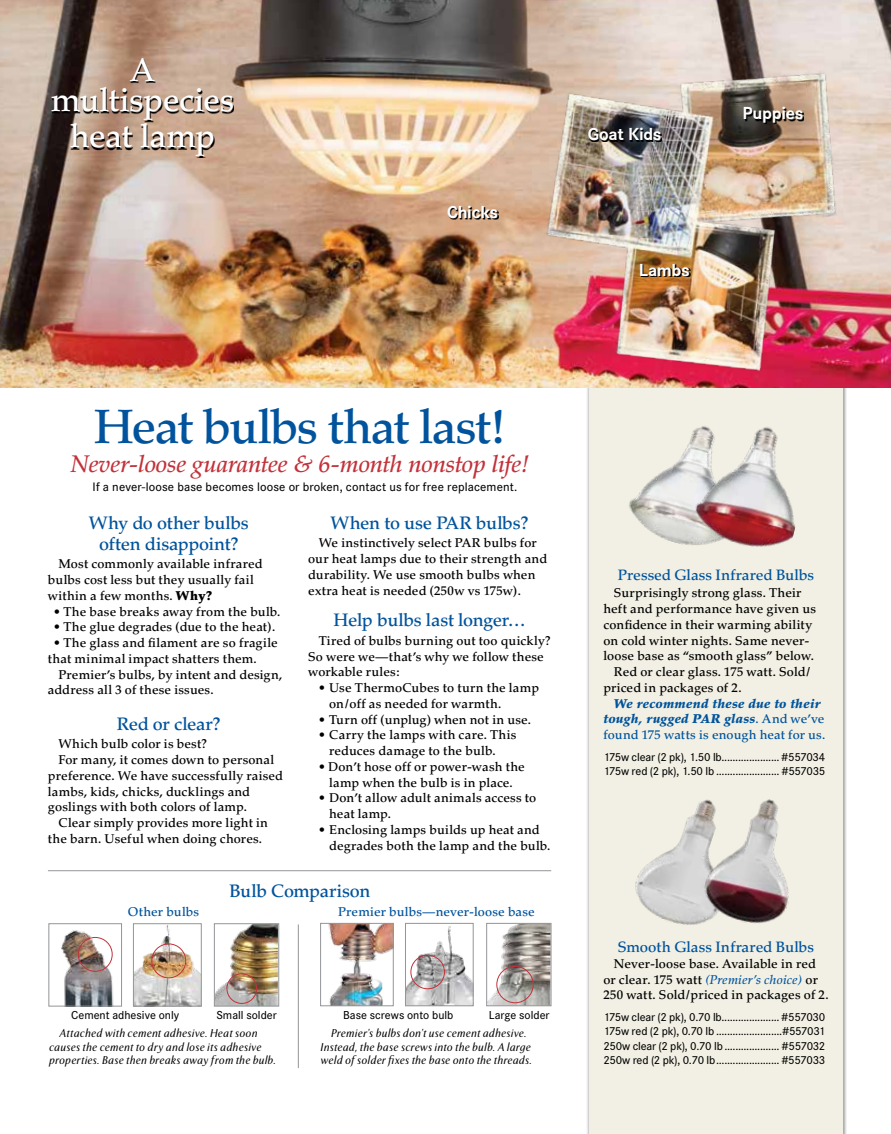
<style>
.page{position:relative;width:891px;height:1134px;background:#fff}
.page>*{position:absolute;margin:0;border:0;box-sizing:border-box;transform-origin:0 0}
.t1{font:500 48px "Palatino";letter-spacing:-.035em;color:#00539c}
.t2{font:500 33px/30px "Palatino";letter-spacing:-.02em;color:#fff;text-align:center}
.t3{font:italic 500 24px "Palatino";letter-spacing:-.015em;color:#c2323a}
.t4{font:500 18px/21px "Palatino";letter-spacing:-.015em;color:#00539c;text-align:center}
.t5{font:700 18px "Corporate S";letter-spacing:-.015em;color:#fff}
.t6{font:500 15px "Palatino";color:#00539c}
.t7{font:500 12.75px/15.8px "Palatino";letter-spacing:.01em;color:#000}
.t8{font:italic 900 12.75px/15.8px "Palatino";letter-spacing:.015em;color:#00539c;text-align:center}
.t9{font:500 12.75px "Corporate S";letter-spacing:.01em;color:#000}
.t10{font:500 12.75px "Palatino";letter-spacing:.01em;color:#00539c}
.t11{font:500 12px/14.2px "Corporate S";letter-spacing:-.01em;color:#000}
.t12{font:italic 11.25px/13.5px "Exemplar Pro";letter-spacing:.02em;color:#000;text-align:center}
.s1{font-weight:900}
.s2{font-weight:500;font-style:normal}
.s3{font-style:italic;color:#00539c}
</style>
<div class="page">
<div style="left:586px;top:338px;width:261px;height:796px;background:#000;opacity:.5"></div>
<div style="left:589px;top:388px;width:254px;height:746px;background:#f2f0e4"></div>
<img style="left:0;top:0;width:891px;height:388px">
<img style="left:615px;top:408px;width:154px;height:154px">
<img style="left:680px;top:408px;width:137px;height:150px">
<img style="left:328px;top:925px;width:64px;height:79px">
<div style="left:320px;top:923px;width:74px;height:83px;border:1px solid #939598"></div>
<img style="left:61px;top:930px;width:53px;height:74px">
<div style="left:48px;top:923px;width:74px;height:83px;border:1px solid #939598"></div>
<img style="left:488px;top:925px;width:61px;height:79px">
<div style="left:486px;top:923px;width:65px;height:83px;border:1px solid #939598"></div>
<div style="left:496px;top:966px;width:38px;height:37px;border:1px solid #c2323a;border-radius:50%"></div>
<img style="left:407px;top:926px;width:65px;height:78px">
<div style="left:405px;top:923px;width:69px;height:83px;border:1px solid #939598"></div>
<img style="left:135px;top:925px;width:65px;height:79px">
<div style="left:133px;top:923px;width:69px;height:83px;border:1px solid #939598"></div>
<div style="left:411px;top:955px;width:34px;height:34px;border:1px solid #c2323a;border-radius:50%"></div>
<img style="left:216px;top:925px;width:61px;height:79px">
<div style="left:214px;top:923px;width:65px;height:83px;border:1px solid #939598"></div>
<div style="left:227px;top:973px;width:30px;height:31px;border:1px solid #c2323a;border-radius:50%"></div>
<img style="left:620px;top:784px;width:133px;height:153px">
<img style="left:682px;top:784px;width:152px;height:152px">
<div style="left:78px;top:937px;width:35px;height:35px;border:1px solid #c2323a;border-radius:50%"></div>
<div style="left:151px;top:944px;width:35px;height:34px;border:1px solid #c2323a;border-radius:50%"></div>
<hr style="left:48px;top:870px;width:503px;height:1px;background:#939598">
<hr style="left:298px;top:924px;width:1px;height:144px;background:#939598">
<img style="left:470px;top:56px;width:421px;height:324px">
<svg style="left:641px;top:265px;width:49px;height:12px"></svg>
<svg style="left:745px;top:108px;width:59px;height:16px"></svg>
<svg style="left:449px;top:207px;width:50px;height:12px"></svg>
<svg style="left:53px;top:60px;width:181px;height:98px;background:#957c6c"></svg>
<svg style="left:589px;top:129px;width:73px;height:13px"></svg>
<h2 class="t2" style="left:51px;top:56px;width:185px">A multispecies</h2>
<h2 class="t2" style="left:70px;top:122px;width:147px">heat lamp</h2>
<h3 class="t5" style="left:447px;top:200px;width:53px">Chicks</h3>
<h3 class="t5" style="left:588px;top:122px;width:75px">Goat Kids</h3>
<h3 class="t5" style="left:639px;top:257px;width:53px">Lambs</h3>
<h3 class="t5" style="left:743px;top:101px;width:62px">Puppies</h3>
<h1 class="t1" style="left:94px;top:398px;width:413px">Heat bulbs that last!</h1>
<h3 class="t3" style="left:71px;top:450px;width:459px">Never-loose guarantee &amp; 6-month nonstop life!</h3>
<p class="t9" style="left:93px;top:480px;width:426px">If a never-loose base becomes loose or broken, contact us for free replacement.</p>
<h3 class="t4" style="left:89px;top:512px;width:161px">Why do other bulbs often disappoint?</h3>
<p class="t7" style="left:48px;top:556px;width:216px;text-indent:10px">Most commonly available infrared bulbs cost less but they usually fail within a few months. <span class="s1">Why?</span></p>
<p class="t7" style="left:54px;top:604px;width:228px">• The base breaks away from the bulb.</p>
<p class="t7" style="left:54px;top:619px;width:223px">• The glue degrades (due to the heat).</p>
<p class="t7" style="left:48px;top:635px;width:231px;text-indent:6px">• The glass and filament are so fragile that minimal impact shatters them.</p>
<p class="t7" style="left:48px;top:667px;width:236px;text-indent:10px">Premier’s bulbs, by intent and design, address all 3 of these issues.</p>
<h3 class="t4" style="left:117px;top:713px;width:106px">Red or clear?</h3>
<p class="t7" style="left:58px;top:736px;width:150px">Which bulb color is best?</p>
<p class="t7" style="left:58px;top:752px;width:217px">For many, it comes down to personal</p>
<p class="t7" style="left:48px;top:768px;width:237px">preference. We have successfully raised</p>
<p class="t7" style="left:48px;top:784px;width:204px">lambs, kids, chicks, ducklings and</p>
<p class="t7" style="left:48px;top:799px;width:200px">goslings with both colors of lamp.</p>
<p class="t7" style="left:58px;top:815px;width:211px">Clear simply provides more light in</p>
<p class="t7" style="left:48px;top:831px;width:216px">the barn. Useful when doing chores.</p>
<h3 class="t4" style="left:331px;top:512px;width:200px">When to use PAR bulbs?</h3>
<p class="t7" style="left:308px;top:535px;width:240px;text-indent:10px">We instinctively select PAR bulbs for our heat lamps due to their strength and durability. We use smooth bulbs when extra heat is needed (250w vs 175w).</p>
<h3 class="t4" style="left:334px;top:610px;width:194px">Help bulbs last longer…</h3>
<p class="t7" style="left:308px;top:633px;width:244px;text-indent:10px">Tired of bulbs burning out too quickly?<br>So were we—that’s why we follow these workable rules:</p>
<p class="t7" style="left:329px;top:680px;width:211px;text-indent:-11px">• Use ThermoCubes to turn the lamp on/off as needed for warmth.</p>
<p class="t7" style="left:319px;top:712px;width:214px">• Turn off (unplug) when not in use.</p>
<p class="t7" style="left:329px;top:727px;width:189px;text-indent:-11px">• Carry the lamps with care. This reduces damage to the bulb.</p>
<p class="t7" style="left:319px;top:759px;width:208px;text-align:center">• Don’t hose off or power-wash the lamp when the bulb is in place.</p>
<p class="t7" style="left:329px;top:790px;width:209px;text-indent:-11px">• Don’t allow adult animals access to heat lamp.</p>
<p class="t7" style="left:329px;top:822px;width:223px;text-indent:-11px">• Enclosing lamps builds up heat and degrades both the lamp and the bulb.</p>
<h3 class="t4" style="left:230px;top:881px;width:142px">Bulb Comparison</h3>
<p class="t10" style="left:128px;top:905px;width:73px">Other bulbs</p>
<p class="t10" style="left:338px;top:905px;width:198px">Premier bulbs—never-loose base</p>
<p class="t11" style="left:71px;top:1008px;width:110px">Cement adhesive only</p>
<p class="t11" style="left:216px;top:1008px;width:62px">Small solder</p>
<p class="t11" style="left:343px;top:1008px;width:112px">Base screws onto bulb</p>
<p class="t11" style="left:489px;top:1008px;width:62px">Large solder</p>
<p class="t12" style="left:49px;top:1027px;width:228px;text-align:left;text-indent:10px">Attached with cement adhesive. Heat soon causes the cement to dry and lose its adhesive properties. Base then breaks away from the bulb.</p>
<p class="t12" style="left:321px;top:1027px;width:213px">Premier’s bulbs don’t use cement adhesive.<br>Instead, the base screws into the bulb. A large weld of solder fixes the base onto the threads.</p>
<p class="t6" style="left:618px;top:566px;width:198px">Pressed Glass Infrared Bulbs</p>
<p class="t7" style="left:614px;top:585px;width:189px">Surprisingly strong glass. Their</p>
<p class="t7" style="left:603px;top:601px;width:214px">heft and performance have given us</p>
<p class="t7" style="left:603px;top:617px;width:210px">confidence in their warming ability</p>
<p class="t7" style="left:603px;top:633px;width:208px">on cold winter nights. Same never-</p>
<p class="t7" style="left:603px;top:648px;width:212px">loose base as “smooth glass” below.</p>
<p class="t7" style="left:614px;top:664px;width:198px">Red or clear glass. 175 watt. Sold/</p>
<p class="t7" style="left:603px;top:680px;width:140px">priced in packages of 2.</p>
<p class="t8" style="left:603px;top:695px;width:223px">We recommend these due to their tough, rugged PAR glass<span class="s2">. And we’ve found 175 watts is enough heat for us.</span></p>
<p class="t11" style="left:603px;top:750px;width:224px">175w clear (2 pk), 1.50 lb..................... #557034<br>175w red (2 pk), 1.50 lb ....................... #557035</p>
<p class="t6" style="left:618px;top:938px;width:198px">Smooth Glass Infrared Bulbs</p>
<p class="t7" style="left:603px;top:956px;width:227px;text-indent:10px">Never-loose base. Available in red or clear. 175 watt <span class="s3">(Premier’s choice)</span> or<br>250 watt. Sold/priced in packages of 2.</p>
<p class="t11" style="left:603px;top:1010px;width:224px;text-align:justify">175w clear (2 pk), 0.70 lb..................... #557030<br>175w red (2 pk), 0.70 lb ........................#557031<br>250w clear (2 pk), 0.70 lb.................... #557032<br>250w red (2 pk), 0.70 lb....................... #557033</p>
</div>
